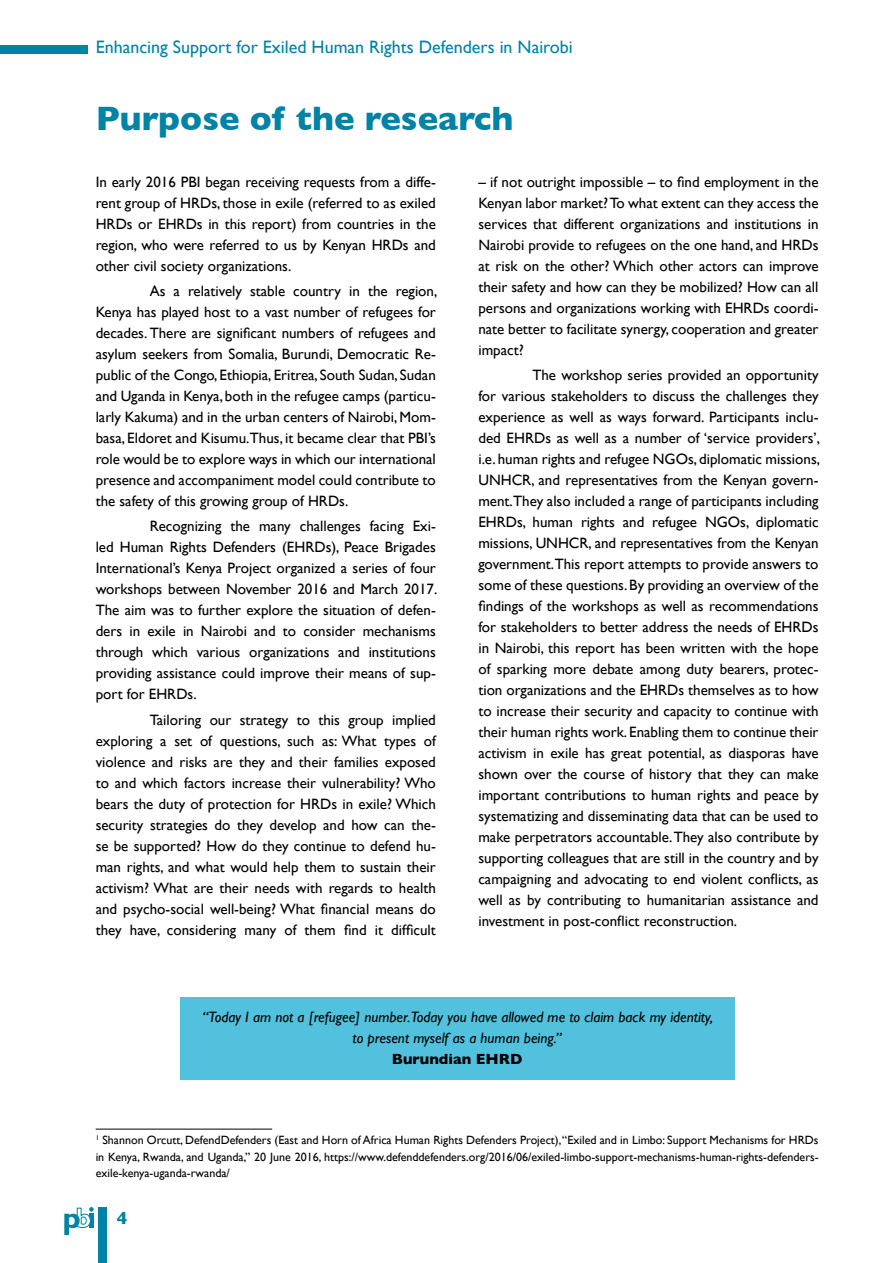
<style>
.page{position:relative;width:893px;height:1263px;background:#fff}
.page>*{position:absolute;margin:0;border:0;box-sizing:border-box;transform-origin:0 0}
.t1{font:700 34.5px "Gill Sans";color:#0083a5}
.t2{font:18px "Gill Sans";color:#0083a5}
.t3{font:700 18px "Gill Sans";color:#0083a5}
.t4{font:15px/21px "Gill Sans";color:#000;text-align:justify}
.t5{font:italic 15px/21px "Gill Sans";color:#000;text-align:center}
.t6{font:700 15px "Gill Sans";color:#000}
.t7{font:12px/16.5px "Gill Sans";color:#000;text-align:justify}
</style>
<div class="page">
<div style="left:98px;top:1207px;width:8px;height:56px;background:#0083a5"></div>
<div style="left:0;top:45px;width:88px;height:8px;background:#0083a5"></div>
<svg style="left:64px;top:1207px;width:30px;height:28px"></svg>
<div style="left:180px;top:997px;width:555px;height:83px;background:#52c1dd"></div>
<hr style="left:96px;top:1129px;width:176px;height:1px;background:#000">
<p class="t2" style="left:96px;top:36px;width:479px">Enhancing Support for Exiled Human Rights Defenders in Nairobi</p>
<h1 class="t1" style="left:96px;top:91px;width:419px">Purpose of the research</h1>
<p class="t4" style="left:96px;top:171px;width:342px">In early 2016 PBI began receiving requests from a diffe&shy;rent group of HRDs, those in exile (referred to as exiled HRDs or EHRDs in this report) from countries in the region, who were referred to us by Kenyan HRDs and other civil society organizations.</p>
<p class="t4" style="left:96px;top:280px;width:343px;text-indent:54px">As a relatively stable country in the region, Kenya has played host to a vast number of refugees for decades. There are significant numbers of refugees and asylum seekers from Somalia, Burundi, Democratic Re&shy;public of the Congo, Ethiopia, Eritrea, South Sudan, Sudan and Uganda in Kenya, both in the refugee camps (particu&shy;larly Kakuma) and in the urban centers of Nairobi, Mom&shy;basa, Eldoret and Kisumu.Thus, it became clear that PBI’s role would be to explore ways in which our international presence and accompaniment model could contribute to the safety of this growing group of HRDs.</p>
<p class="t4" style="left:96px;top:516px;width:343px;text-indent:54px">Recognizing the many challenges facing Exi&shy;led Human Rights Defenders (EHRDs), Peace Brigades International’s Kenya Project organized a series of four workshops between November 2016 and March 2017.<br>The aim was to further explore the situation of defen&shy;ders in exile in Nairobi and to consider mechanisms through which various organizations and institutions providing assistance could improve their means of sup&shy;port for EHRDs.</p>
<p class="t4" style="left:96px;top:709px;width:342px;text-indent:54px">Tailoring our strategy to this group implied exploring a set of questions, such as: What types of violence and risks are they and their families exposed to and which factors increase their vulnerability? Who bears the duty of protection for HRDs in exile? Which security strategies do they develop and how can the&shy;se be supported? How do they continue to defend hu&shy;man rights, and what would help them to sustain their activism? What are their needs with regards to health and psycho-social well-being? What financial means do they have, considering many of them find it difficult</p>
<p class="t4" style="left:478px;top:171px;width:342px">– if not outright impossible – to find employment in the Kenyan labor market? To what extent can they access the services that different organizations and institutions in Nairobi provide to refugees on the one hand, and HRDs at risk on the other? Which other actors can improve their safety and how can they be mobilized? How can all persons and organizations working with EHRDs coordi&shy;nate better to facilitate synergy, cooperation and greater impact?</p>
<p class="t4" style="left:478px;top:364px;width:343px;text-indent:54px">The workshop series provided an opportunity for various stakeholders to discuss the challenges they experience as well as ways forward. Participants inclu&shy;ded EHRDs as well as a number of ‘service providers’, i.e. human rights and refugee NGOs, diplomatic missions, UNHCR, and representatives from the Kenyan govern&shy;ment.They also included a range of participants including EHRDs, human rights and refugee NGOs, diplomatic missions, UNHCR, and representatives from the Kenyan government.This report attempts to provide answers to some of these questions. By providing an overview of the findings of the workshops as well as recommendations for stakeholders to better address the needs of EHRDs in Nairobi, this report has been written with the hope of sparking more debate among duty bearers, protec&shy;tion organizations and the EHRDs themselves as to how to increase their security and capacity to continue with their human rights work. Enabling them to continue their activism in exile has great potential, as diasporas have shown over the course of history that they can make important contributions to human rights and peace by systematizing and disseminating data that can be used to make perpetrators accountable. They also contribute by supporting colleagues that are still in the country and by campaigning and advocating to end violent conflicts, as well as by contributing to humanitarian assistance and investment in post-conflict reconstruction.</p>
<p class="t5" style="left:202px;top:1007px;width:512px">“Today I am not a [refugee] number.Today you have allowed me to claim back my identity, to present myself as a human being.”</p>
<p class="t6" style="left:392px;top:1047px;width:132px">Burundian EHRD</p>
<p class="t7" style="left:96px;top:1132px;width:724px"><sup>1</sup> Shannon Orcutt, DefendDefenders (East and Horn of Africa Human Rights Defenders Project), “Exiled and in Limbo: Support Mechanisms for HRDs in Kenya, Rwanda, and Uganda,” 20 June 2016, https://www.defenddefenders.org/2016/06/exiled-limbo-support-mechanisms-human-rights-defenders&shy;exile-kenya-uganda-rwanda/</p>
<p class="t3" style="left:117px;top:1204px;width:12px">4</p>
</div>
